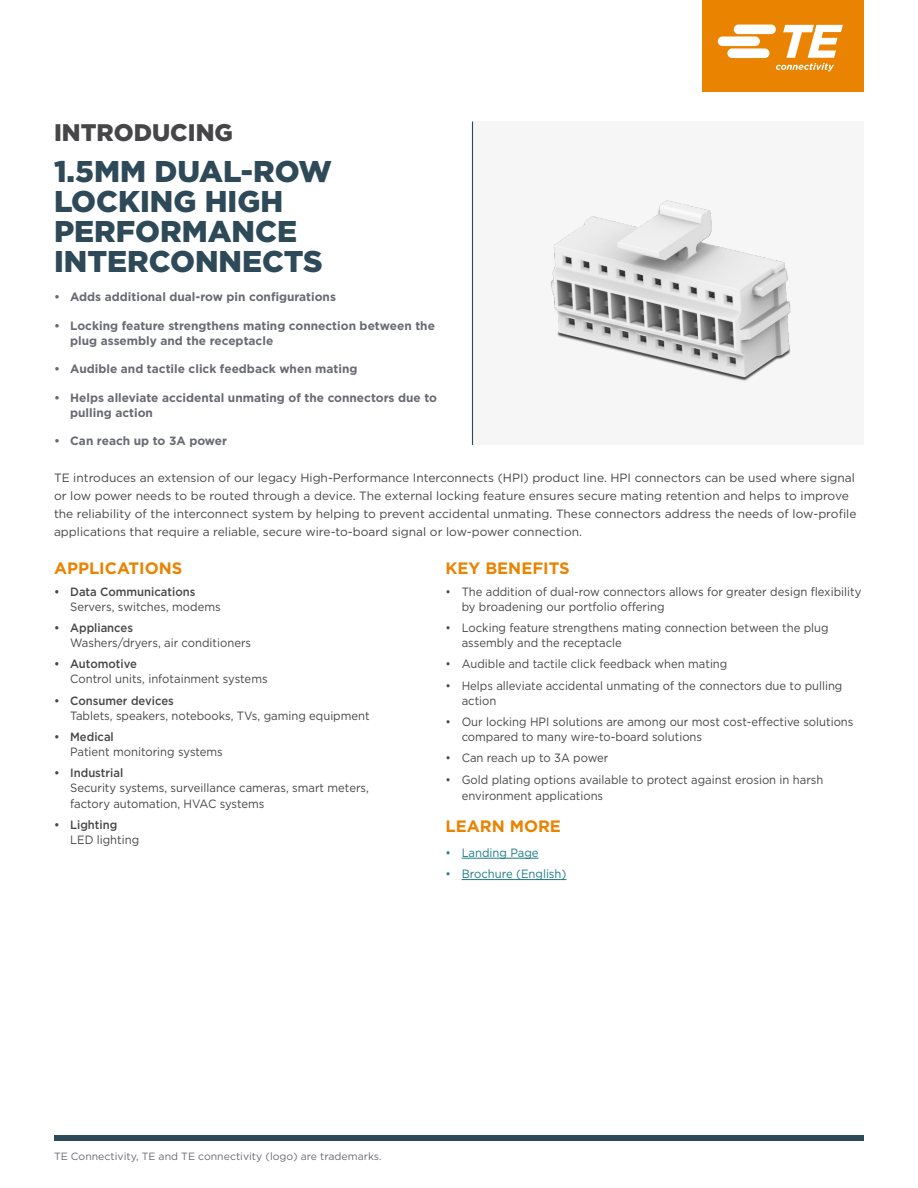
<style>
.page{position:relative;width:918px;height:1188px;background:#fff}
.page>*{position:absolute;margin:0;border:0;box-sizing:border-box;transform-origin:0 0}
.t1{font:900 30px/30px "Gotham";color:#2e4957}
.t2{font:900 24px "Gotham";color:#464547}
.t3{font:700 16.5px "Gotham";color:#e98300}
.t4{font:12px/15px "Gotham";color:#464547;scale:.94 1}
.t5{font:12px/18px "Gotham";color:#464547}
.t6{font:700 12px/15px "Gotham";color:#696b73}
.t7{font:500 12px "Gotham";color:#464547;scale:.94 1}
.t8{font:12px "Gotham";color:#1b7b87;scale:.94 1}
.t9{font:10.5px "Gotham";color:#696b73}
</style>
<div class="page">
<div style="left:472px;top:122px;width:392px;height:323px;background:#f6f6f6"></div>
<div style="left:54px;top:1135px;width:810px;height:6px;background:#2e4957"></div>
<div style="left:702px;top:0;width:162px;height:91px;background:#e98300"></div>
<svg style="left:718px;top:25px;width:125px;height:46px"></svg>
<hr style="left:462px;top:858px;width:77px;height:1px;background:#1b7b87">
<hr style="left:462px;top:879px;width:104px;height:1px;background:#1b7b87">
<img style="left:551px;top:200px;width:240px;height:181px">
<hr style="left:472px;top:122px;width:1px;height:323px;background:#2e4957">
<h2 class="t2" style="left:54px;top:116px;width:180px">INTRODUCING</h2>
<h1 class="t1" style="left:54px;top:156px;width:279px">1.5MM DUAL-ROW<br>LOCKING HIGH<br>PERFORMANCE<br>INTERCONNECTS</h1>
<p class="t6" style="left:54px;top:289px;width:283px">• Adds additional dual-row pin configurations</p>
<p class="t6" style="left:70px;top:318px;width:366px;text-indent:-16px">• Locking feature strengthens mating connection between the plug assembly and the receptacle</p>
<p class="t6" style="left:54px;top:361px;width:305px">• Audible and tactile click feedback when mating</p>
<p class="t6" style="left:70px;top:390px;width:368px;text-indent:-16px">• Helps alleviate accidental unmating of the connectors due to pulling action</p>
<p class="t6" style="left:54px;top:433px;width:175px">• Can reach up to 3A power</p>
<p class="t5" style="left:54px;top:469px;width:804px">TE introduces an extension of our legacy High-Performance Interconnects (HPI) product line. HPI connectors can be used where signal or low power needs to be routed through a device. The external locking feature ensures secure mating retention and helps to improve the reliability of the interconnect system by helping to prevent accidental unmating. These connectors address the needs of low-profile applications that require a reliable, secure wire-to-board signal or low-power connection.</p>
<h3 class="t3" style="left:54px;top:557px;width:130px">APPLICATIONS</h3>
<p class="t7" style="left:54px;top:584px;width:152px">• Data Communications</p>
<p class="t4" style="left:70px;top:599px;width:162px">Servers, switches, modems</p>
<p class="t7" style="left:54px;top:620px;width:86px">• Appliances</p>
<p class="t4" style="left:70px;top:635px;width:194px">Washers/dryers, air conditioners</p>
<p class="t7" style="left:54px;top:656px;width:90px">• Automotive</p>
<p class="t4" style="left:70px;top:671px;width:212px">Control units, infotainment systems</p>
<p class="t7" style="left:54px;top:693px;width:129px">• Consumer devices</p>
<p class="t4" style="left:70px;top:708px;width:320px">Tablets, speakers, notebooks, TVs, gaming equipment</p>
<p class="t7" style="left:54px;top:729px;width:65px">• Medical</p>
<p class="t4" style="left:70px;top:744px;width:164px">Patient monitoring systems</p>
<p class="t7" style="left:54px;top:765px;width:75px">• Industrial</p>
<p class="t4" style="left:70px;top:780px;width:319px">Security systems, surveillance cameras, smart meters, factory automation, HVAC systems</p>
<p class="t7" style="left:54px;top:817px;width:69px">• Lighting</p>
<p class="t4" style="left:70px;top:832px;width:75px">LED lighting</p>
<h3 class="t3" style="left:446px;top:557px;width:126px">KEY BENEFITS</h3>
<p class="t4" style="left:462px;top:584px;width:427px;text-indent:-16px">• The addition of dual-row connectors allows for greater design flexibility by broadening our portfolio offering</p>
<p class="t4" style="left:462px;top:620px;width:392px;text-indent:-16px">• Locking feature strengthens mating connection between the plug assembly and the receptacle</p>
<p class="t4" style="left:446px;top:656px;width:301px">• Audible and tactile click feedback when mating</p>
<p class="t4" style="left:462px;top:678px;width:407px;text-indent:-16px">• Helps alleviate accidental unmating of the connectors due to pulling action</p>
<p class="t4" style="left:462px;top:714px;width:418px;text-indent:-16px">• Our locking HPI solutions are among our most cost-effective solutions compared to many wire-to-board solutions</p>
<p class="t4" style="left:446px;top:750px;width:175px">• Can reach up to 3A power</p>
<p class="t4" style="left:462px;top:771px;width:386px;line-height:16.5px;text-indent:-16px">• Gold plating options available to protect against erosion in harsh environment applications</p>
<h3 class="t3" style="left:446px;top:815px;width:117px">LEARN MORE</h3>
<p class="t8" style="left:446px;top:845px;width:100px">• Landing Page</p>
<p class="t8" style="left:446px;top:866px;width:130px">• Brochure (English)</p>
<p class="t9" style="left:54px;top:1150px;width:329px">TE Connectivity, TE and TE connectivity (logo) are trademarks.</p>
</div>
